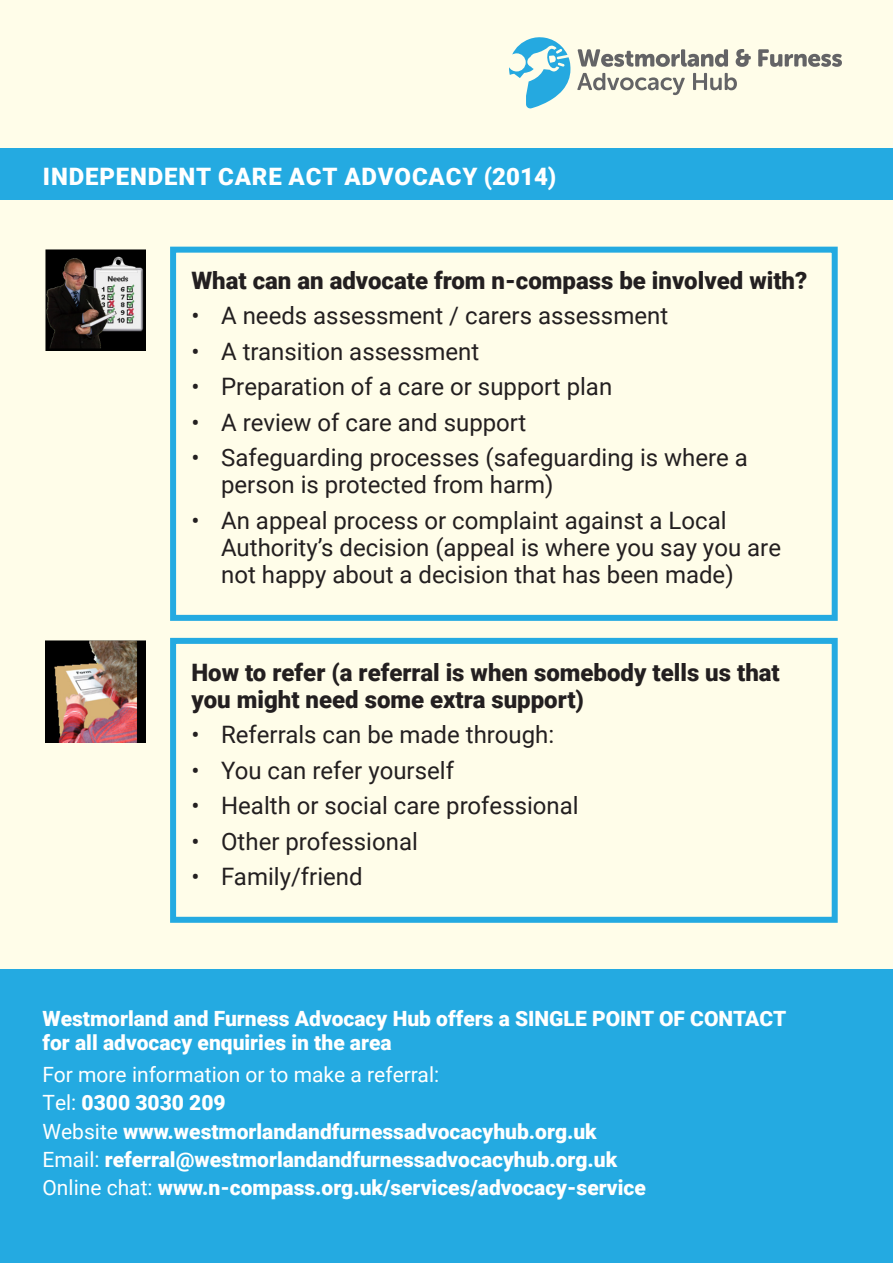
<style>
.page{position:relative;width:893px;height:1263px;background:#fffde9}
.page>*{position:absolute;margin:0;border:0;box-sizing:border-box;transform-origin:0 0}
.t1{font:24px/27px "Roboto";color:#231f20}
.t2{font:900 24px/27px "Roboto";color:#231f20}
.t3{font:900 24px "Roboto";letter-spacing:.035em;color:#fff}
.t4{font:900 21px/24px "Roboto";color:#fff}
.t5{font:21px "Roboto";color:#fff}
.s1{font-weight:400}
</style>
<div class="page">
<div style="left:0;top:149px;width:893px;height:51px;background:#24aae1"></div>
<div style="left:0;top:969px;width:893px;height:294px;background:#24aae1"></div>
<img style="left:45px;top:250px;width:101px;height:100px">
<img style="left:45px;top:641px;width:101px;height:101px">
<div style="left:170px;top:247px;width:668px;height:374px;border:6px solid #24aae1"></div>
<div style="left:170px;top:638px;width:668px;height:285px;border:6px solid #24aae1"></div>
<svg style="left:578px;top:49px;width:150px;height:18px"></svg>
<svg style="left:736px;top:49px;width:15px;height:18px"></svg>
<svg style="left:758px;top:49px;width:84px;height:18px"></svg>
<svg style="left:577px;top:73px;width:108px;height:22px"></svg>
<svg style="left:693px;top:73px;width:44px;height:17px"></svg>
<svg style="left:509px;top:37px;width:61px;height:71px"></svg>
<p class="t3" style="left:43px;top:159px;width:515px">INDEPENDENT CARE ACT ADVOCACY (2014)</p>
<p class="t2" style="left:191px;top:266px;width:617px">What can an advocate from n-compass be involved with?</p>
<p class="t1" style="left:191px;top:301px;width:478px">• A needs assessment / carers assessment</p>
<p class="t1" style="left:191px;top:337px;width:290px">• A transition assessment</p>
<p class="t1" style="left:191px;top:372px;width:422px">• Preparation of a care or support plan</p>
<p class="t1" style="left:191px;top:408px;width:337px">• A review of care and support</p>
<p class="t1" style="left:221px;top:443px;width:528px;text-indent:-30px">• Safeguarding processes (safeguarding is where a person is protected from harm)</p>
<p class="t1" style="left:221px;top:506px;width:561px;text-indent:-30px">• An appeal process or complaint against a Local<br>Authority’s decision (appeal is where you say you are not happy about a decision that has been made)</p>
<p class="t2" style="left:191px;top:658px;width:590px">How to refer (a referral is when somebody tells us that you might need some extra support)</p>
<p class="t1" style="left:191px;top:720px;width:364px">• Referrals can be made through:</p>
<p class="t1" style="left:191px;top:756px;width:264px">• You can refer yourself</p>
<p class="t1" style="left:191px;top:791px;width:389px">• Health or social care professional</p>
<p class="t1" style="left:191px;top:827px;width:228px">• Other professional</p>
<p class="t1" style="left:191px;top:862px;width:173px">• Family/friend</p>
<p class="t4" style="left:43px;top:1005px;width:745px">Westmorland and Furness Advocacy Hub offers a SINGLE POINT OF CONTACT for all advocacy enquiries in the area</p>
<p class="t5" style="left:43px;top:1060px;width:398px">For more information or to make a referral:</p>
<p class="t4" style="left:43px;top:1090px;width:185px"><span class="s1">Tel:</span> 0300 3030 209</p>
<p class="t4" style="left:43px;top:1118px;width:556px"><span class="s1">Website</span> www.westmorlandandfurnessadvocacyhub.org.uk</p>
<p class="t4" style="left:43px;top:1146px;width:576px"><span class="s1">Email:</span> referral@westmorlandandfurnessadvocacyhub.org.uk</p>
<p class="t4" style="left:43px;top:1175px;width:605px"><span class="s1">Online chat:</span> www.n-compass.org.uk/services/advocacy-service</p>
</div>
